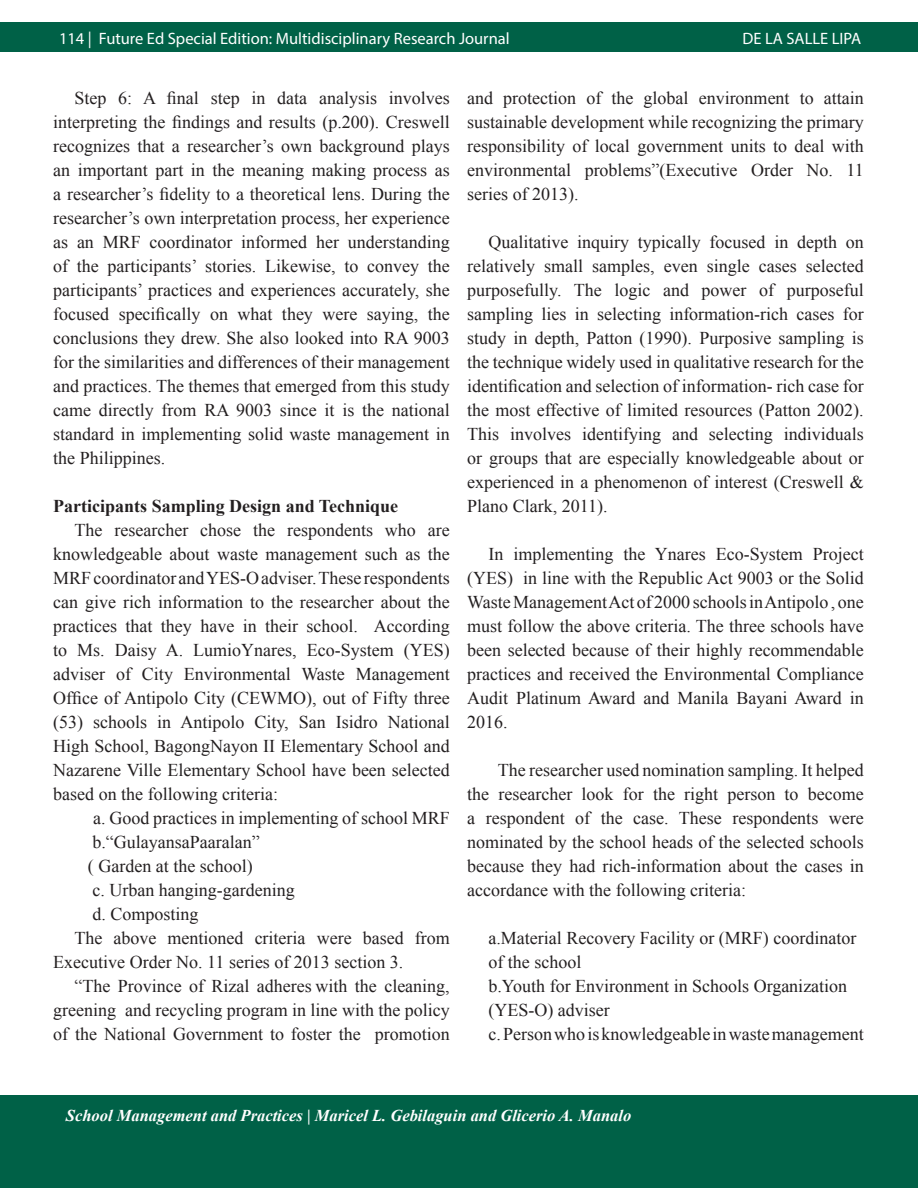
<style>
.page{position:relative;width:918px;height:1188px;background:#fff}
.page>*{position:absolute;margin:0;border:0;box-sizing:border-box;transform-origin:0 0}
.t1{font:18px/24px "Times New Roman";color:#231f20;text-align:justify}
.t2{font:700 18px "Times New Roman";color:#231f20}
.t3{font:16.5px "Myriad Pro";color:#fff}
.t4{font:italic 700 16.5px "Times New Roman";color:#fff}
</style>
<div class="page">
<div style="left:0;top:22px;width:918px;height:30px;background:#006147"></div>
<div style="left:0;top:1095px;width:918px;height:93px;background:#006147"></div>
<p class="t3" style="left:59px;top:28px;width:452px">114 | Future Ed Special Edition: Multidisciplinary Research Journal</p>
<p class="t3" style="left:742px;top:28px;width:120px">DE LA SALLE LIPA</p>
<p class="t1" style="left:53px;top:86px;width:398px;text-indent:21px">Step 6: A final step in data analysis involves interpreting the findings and results (p.200). Creswell recognizes that a researcher’s own background plays an important part in the meaning making process as a researcher’s fidelity to a theoretical lens. During the researcher’s own interpretation process, her experience as an MRF coordinator informed her understanding of the participants’ stories. Likewise, to convey the participants’ practices and experiences accurately, she focused specifically on what they were saying, the conclusions they drew. She also looked into RA 9003 for the similarities and differences of their management and practices. The themes that emerged from this study came directly from RA 9003 since it is the national standard in implementing solid waste management in the Philippines.</p>
<p class="t2" style="left:53px;top:494px;width:347px">Participants Sampling Design and Technique</p>
<p class="t1" style="left:53px;top:518px;width:398px;text-indent:21px">The researcher chose the respondents who are knowledgeable about waste management such as the MRF coordinator and YES-O adviser. These respondents can give rich information to the researcher about the practices that they have in their school. According to Ms. Daisy A. LumioYnares, Eco-System (YES) adviser of City Environmental Waste Management Office of Antipolo City (CEWMO), out of Fifty three (53) schools in Antipolo City, San Isidro National High School, BagongNayon II Elementary School and Nazarene Ville Elementary School have been selected based on the following criteria:</p>
<p class="t1" style="left:93px;top:806px;width:358px">a. Good practices in implementing of school MRF</p>
<p class="t1" style="left:92px;top:830px;width:169px">b.“GulayansaPaaralan”</p>
<p class="t1" style="left:88px;top:854px;width:166px">( Garden at the school)</p>
<p class="t1" style="left:92px;top:878px;width:204px">c. Urban hanging-gardening</p>
<p class="t1" style="left:92px;top:902px;width:108px">d. Composting</p>
<p class="t1" style="left:53px;top:926px;width:398px;text-indent:21px">The above mentioned criteria were based from<br>Executive Order No. 11 series of 2013 section 3.</p>
<p class="t1" style="left:53px;top:974px;width:398px;text-indent:21px">“The Province of Rizal adheres with the cleaning, greening and recycling program in line with the policy of the National Government to foster the promotion</p>
<p class="t1" style="left:467px;top:86px;width:398px">and protection of the global environment to attain sustainable development while recognizing the primary responsibility of local government units to deal with environmental problems”(Executive Order No. 11 series of 2013).</p>
<p class="t1" style="left:467px;top:230px;width:398px;text-indent:21px">Qualitative inquiry typically focused in depth on relatively small samples, even single cases selected purposefully. The logic and power of purposeful sampling lies in selecting information-rich cases for study in depth, Patton (1990). Purposive sampling is the technique widely used in qualitative research for the identification and selection of information- rich case for the most effective of limited resources (Patton 2002).<br>This involves identifying and selecting individuals or groups that are especially knowledgeable about or experienced in a phenomenon of interest (Creswell &amp; Plano Clark, 2011).</p>
<p class="t1" style="left:467px;top:542px;width:398px;text-indent:21px">In implementing the Ynares Eco-System Project (YES) in line with the Republic Act 9003 or the Solid Waste Management Act of 2000 schools in Antipolo , one must follow the above criteria. The three schools have been selected because of their highly recommendable practices and received the Environmental Compliance Audit Platinum Award and Manila Bayani Award in 2016.</p>
<p class="t1" style="left:467px;top:758px;width:398px;text-indent:31px">The researcher used nomination sampling. It helped the researcher look for the right person to become a respondent of the case. These respondents were nominated by the school heads of the selected schools because they had rich-information about the cases in accordance with the following criteria:</p>
<p class="t1" style="left:488px;top:926px;width:369px">a.Material Recovery Facility or (MRF) coordinator</p>
<p class="t1" style="left:488px;top:950px;width:94px">of the school</p>
<p class="t1" style="left:488px;top:974px;width:360px">b.Youth for Environment in Schools Organization</p>
<p class="t1" style="left:488px;top:998px;width:123px">(YES-O) adviser</p>
<p class="t1" style="left:488px;top:1022px;width:377px">c. Person who is knowledgeable in waste management</p>
<p class="t4" style="left:66px;top:1104px;width:567px">School Management and Practices | Maricel L. Gebilaguin and Glicerio A. Manalo</p>
</div>
